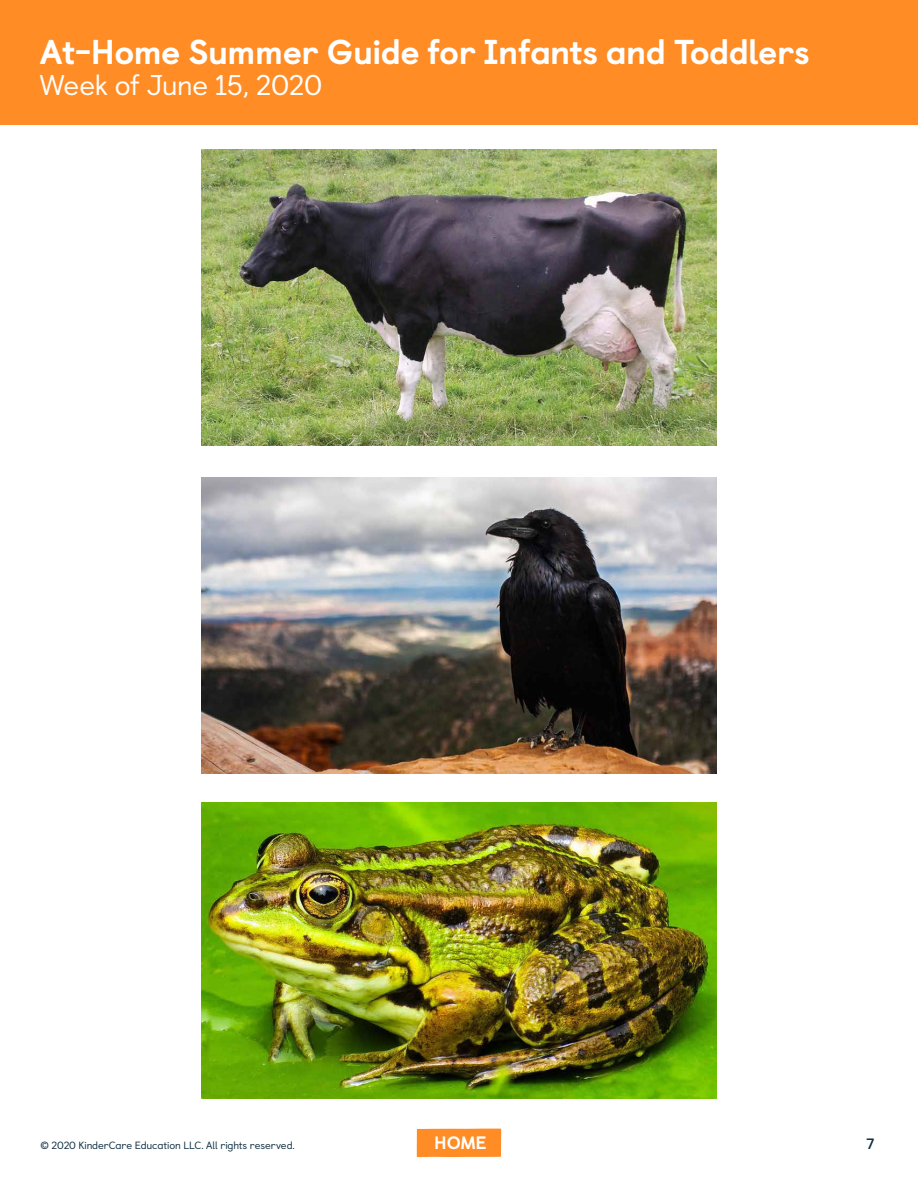
<style>
.page{position:relative;width:918px;height:1188px;background:#fff}
.page>*{position:absolute;margin:0;border:0;box-sizing:border-box;transform-origin:0 0}
.t1{font:800 34.5px "Castledown";letter-spacing:-.015em;color:#fff}
.t2{font:28.5px "Castledown";letter-spacing:-.02em;color:#fff}
.t3{font:800 18px "Castledown";color:#fff}
.t4{font:700 15px "Castledown";color:#102e41}
.t5{font:10.5px "Castledown";letter-spacing:-.01em;color:#102e41}
</style>
<div class="page">
<div style="left:417px;top:1129px;width:84px;height:28px;background:#ff8c24"></div>
<div style="left:0;top:0;width:918px;height:125px;background:#ff8c24"></div>
<img style="left:201px;top:802px;width:515px;height:296px">
<img style="left:201px;top:478px;width:515px;height:296px">
<img style="left:201px;top:150px;width:515px;height:296px">
<h1 class="t1" style="left:40px;top:24px;width:772px">At-Home Summer Guide for Infants and Toddlers</h1>
<h2 class="t2" style="left:40px;top:63px;width:284px">Week of June 15, 2020</h2>
<p class="t5" style="left:40px;top:1137px;width:256px">© 2020 KinderCare Education LLC. All rights reserved.</p>
<h3 class="t3" style="left:434px;top:1128px;width:54px">HOME</h3>
<h3 class="t4" style="left:867px;top:1132px;width:9px">7</h3>
</div>
